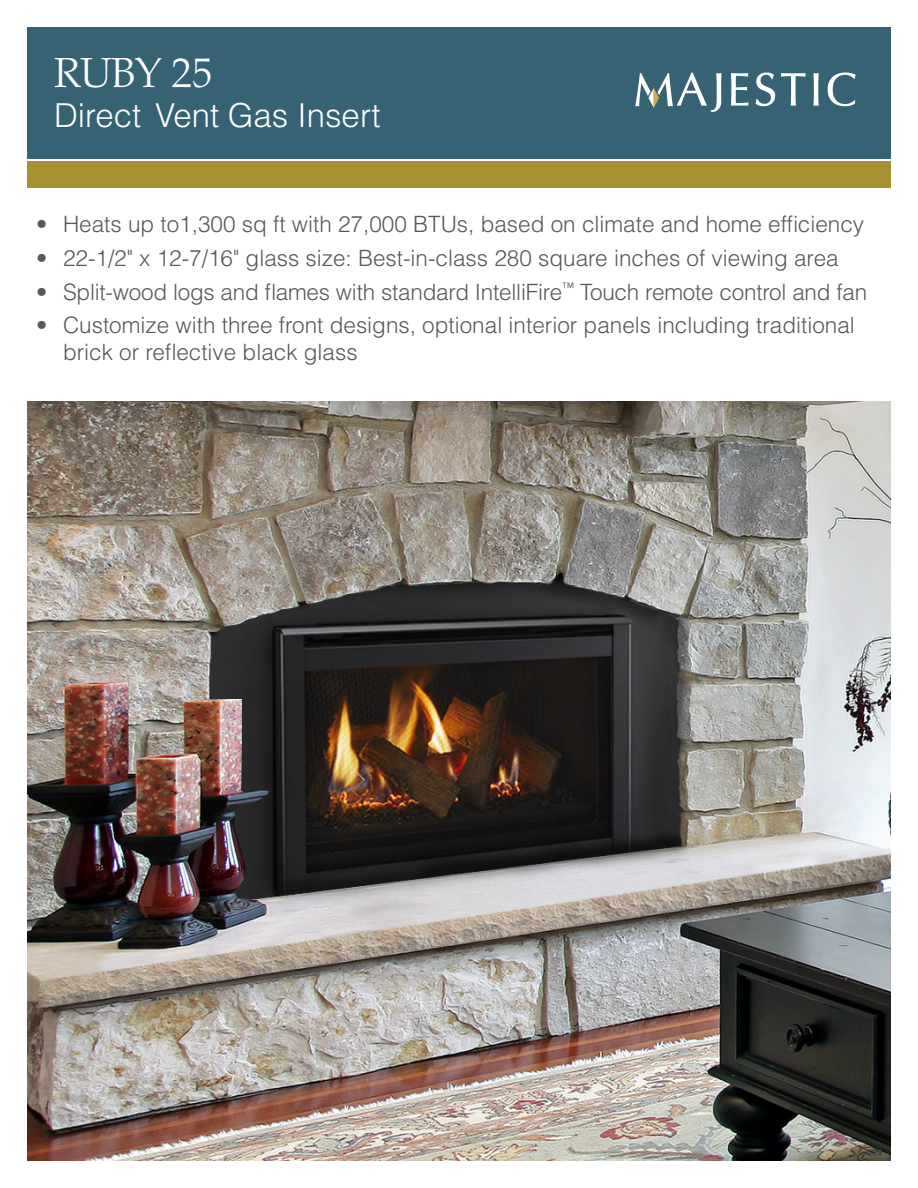
<style>
.page{position:relative;width:918px;height:1188px;background:#fff}
.page>*{position:absolute;margin:0;border:0;box-sizing:border-box;transform-origin:0 0}
.PAGE_TITLE{font:300 42px "Palatino LT Std";color:#fff}
.PAGE_TITLE-2{font:300 33px "Helvetica LT Std";color:#fff}
.t1{font:300 22.5px/27px "Helvetica LT Std";color:#57585a}
</style>
<div class="page">
<img style="left:27px;top:402px;width:864px;height:759px">
<div style="left:27px;top:27px;width:864px;height:131px;background:#366273"></div>
<div style="left:28px;top:161px;width:863px;height:27px;background:#a89131"></div>
<svg style="left:731px;top:73px;width:18px;height:33px"></svg>
<svg style="left:755px;top:73px;width:20px;height:33px"></svg>
<svg style="left:781px;top:73px;width:25px;height:33px"></svg>
<svg style="left:813px;top:73px;width:6px;height:33px"></svg>
<svg style="left:828px;top:73px;width:28px;height:33px"></svg>
<svg style="left:635px;top:73px;width:87px;height:39px"></svg>
<p class="PAGE_TITLE" style="left:54px;top:49px;width:161px">RUBY 25</p>
<p class="PAGE_TITLE-2" style="left:54px;top:95px;width:328px">Direct Vent Gas Insert</p>
<p class="t1" style="left:36px;top:210px;width:830px">• Heats up to1,300 sq ft with 27,000 BTUs, based on climate and home efficiency</p>
<p class="t1" style="left:36px;top:244px;width:804px">• 22-1/2" x 12-7/16" glass size: Best-in-class 280 square inches of viewing area</p>
<p class="t1" style="left:36px;top:278px;width:833px">• Split-wood logs and flames with standard IntelliFire<sup>™</sup> Touch remote control and fan</p>
<p class="t1" style="left:63px;top:312px;width:793px;text-indent:-27px">• Customize with three front designs, optional interior panels including traditional brick or reflective black glass</p>
</div>
